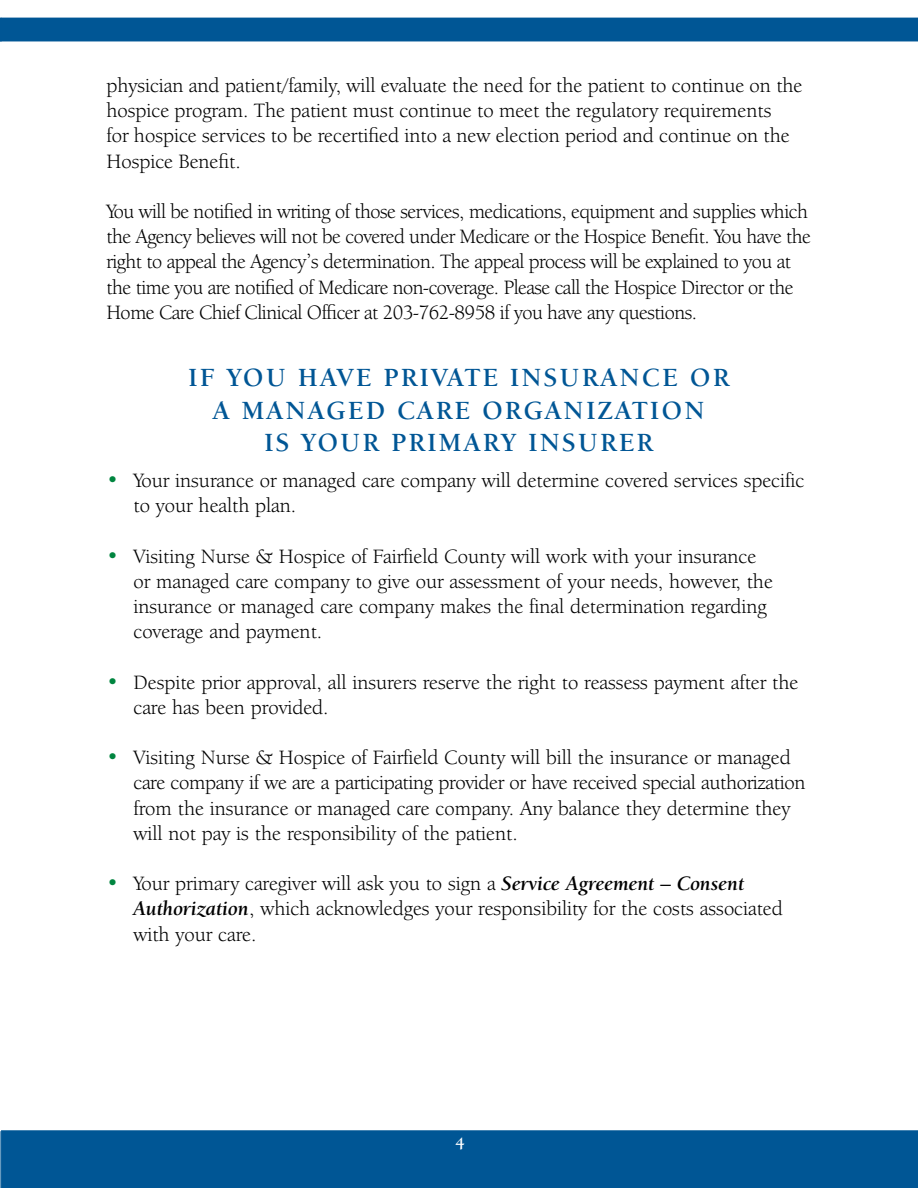
<style>
.page{position:relative;width:918px;height:1188px;background:#fff}
.page>*{position:absolute;margin:0;border:0;box-sizing:border-box;transform-origin:0 0}
.t1{font:700 27px "Berkeley Oldstyle IT Cby BT";letter-spacing:.1em;color:#005695}
.t2{font:21px/25.2px "Berkeley Oldstyle IT Cby BT";color:#000}
.t3{font:21px/25.2px "Berkeley Oldstyle IT Cby BT";letter-spacing:-.02em;color:#000}
.t4{font:700 18px "Berkeley Oldstyle IT Cby BT";color:#fff}
.s1{color:#00853f}
.s2{font-weight:700;font-style:italic}
</style>
<div class="page">
<svg style="left:0;top:1131px;width:1px;height:57px"></svg>
<div style="left:0;top:18px;width:918px;height:24px;background:#005695"></div>
<div style="left:1px;top:1130px;width:917px;height:58px;background:#005695"></div>
<p class="t2" style="left:106px;top:73px;width:697px">physician and patient/family, will evaluate the need for the patient to continue on the hospice program. The patient must continue to meet the regulatory requirements<br>for hospice services to be recertified into a new election period and continue on the Hospice Benefit.</p>
<p class="t3" style="left:106px;top:199px;width:706px">You will be notified in writing of those services, medications, equipment and supplies which the Agency believes will not be covered under Medicare or the Hospice Benefit. You have the right to appeal the Agency’s determination. The appeal process will be explained to you at the time you are notified of Medicare non-coverage. Please call the Hospice Director or the Home Care Chief Clinical Officer at 203-762-8958 if you have any questions.</p>
<p class="t1" style="left:189px;top:361px;width:542px">IF YOU HAVE PRIVATE INSURANCE OR</p>
<p class="t1" style="left:213px;top:394px;width:493px">A MANAGED CARE ORGANIZATION</p>
<p class="t1" style="left:265px;top:426px;width:182px">IS YOUR PRIMA</p>
<p class="t1" style="left:483px;top:426px;width:171px">RY INSURER</p>
<p class="t2" style="left:133px;top:467px;width:672px;text-indent:-27px"><span class="s1">•</span> Your insurance or managed care company will determine covered services specific to your health plan.</p>
<p class="t2" style="left:133px;top:543px;width:641px;text-indent:-27px"><span class="s1">•</span> Visiting Nurse &amp; Hospice of Fairfield County will work with your insurance or managed care company to give our assessment of your needs, however, the insurance or managed care company makes the final determination regarding coverage and payment.</p>
<p class="t2" style="left:133px;top:669px;width:666px;text-indent:-27px"><span class="s1">•</span> Despite prior approval, all insurers reserve the right to reassess payment after the care has been provided.</p>
<p class="t2" style="left:133px;top:745px;width:674px;text-indent:-27px"><span class="s1">•</span> Visiting Nurse &amp; Hospice of Fairfield County will bill the insurance or managed care company if we are a participating provider or have received special authorization from the insurance or managed care company. Any balance they determine they will not pay is the responsibility of the patient.</p>
<p class="t2" style="left:133px;top:871px;width:651px;text-indent:-27px"><span class="s1">•</span> Your primary caregiver will ask you to sign a <span class="s2">Service Agreement – Consent<br>Authorization</span>, which acknowledges your responsibility for the costs associated with your care.</p>
<p class="t4" style="left:455px;top:1132px;width:11px">4</p>
</div>
